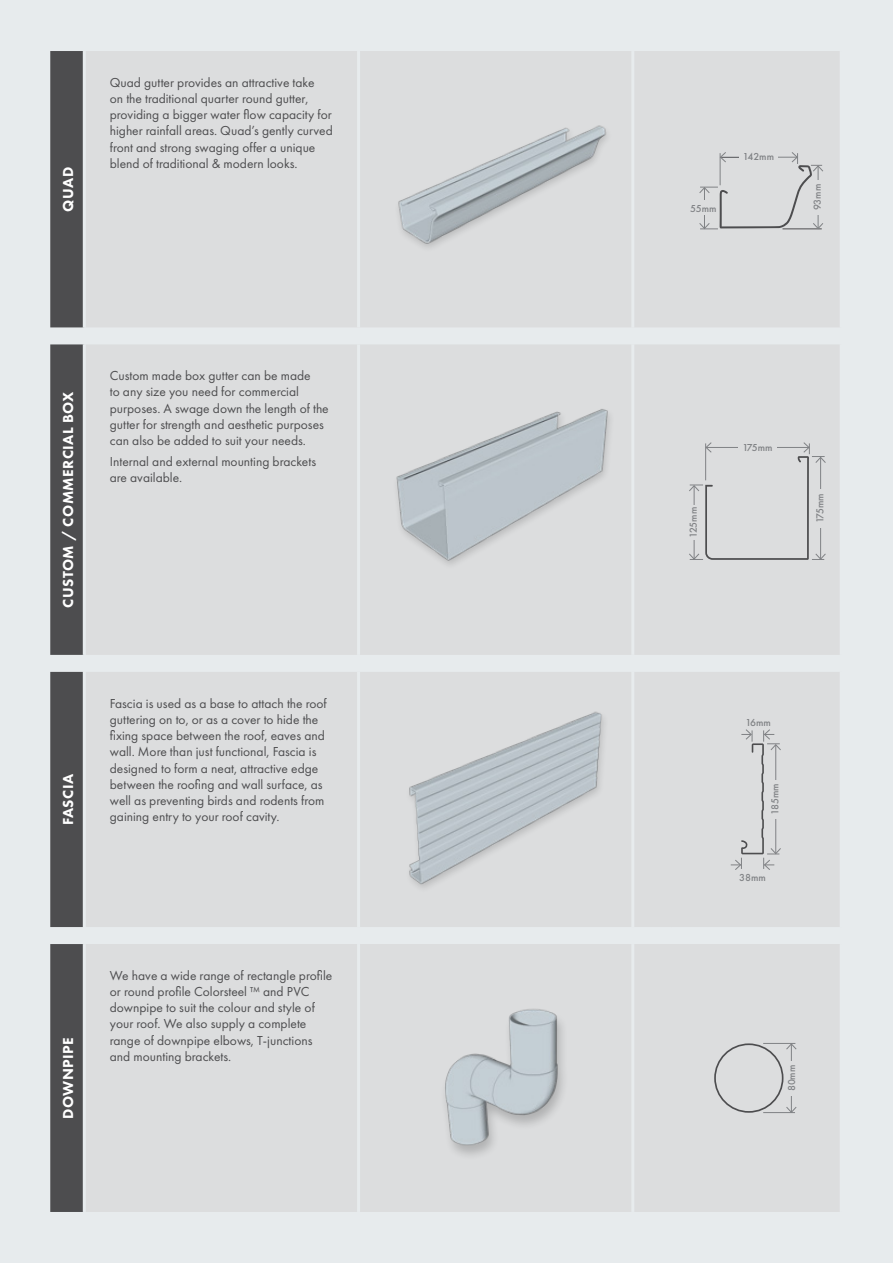
<style>
.page{position:relative;width:893px;height:1263px;background:#e7ebed}
.page>*{position:absolute;margin:0;border:0;box-sizing:border-box;transform-origin:0 0}
.t1{font:800 15px "Futura PT";letter-spacing:.03em;color:#fff}
.t2{font:13.5px/16.2px "Futura PT";color:#4d4d4f}
.t3{font:500 10.5px "Futura PT";color:#808285}
</style>
<div class="page">
<svg style="left:50px;top:51px;width:33px;height:1161px;background:#575759"></svg>
<div style="left:86px;top:51px;width:754px;height:1161px;background:#dcddde"></div>
<div style="left:86px;top:344px;width:585px;height:868px;background:#dcddde"></div>
<hr style="left:357px;top:51px;width:3px;height:276px;background:#e7ebed">
<hr style="left:357px;top:344px;width:3px;height:311px;background:#e7ebed">
<hr style="left:357px;top:672px;width:3px;height:255px;background:#e7ebed">
<hr style="left:357px;top:944px;width:3px;height:268px;background:#e7ebed">
<hr style="left:631px;top:327px;width:3px;height:17px;background:#e7ebed">
<hr style="left:631px;top:344px;width:3px;height:311px;background:#e7ebed">
<hr style="left:631px;top:655px;width:3px;height:17px;background:#e7ebed">
<hr style="left:631px;top:672px;width:3px;height:255px;background:#e7ebed">
<hr style="left:631px;top:927px;width:3px;height:17px;background:#e7ebed">
<hr style="left:631px;top:51px;width:3px;height:276px;background:#e7ebed">
<hr style="left:631px;top:944px;width:3px;height:268px;background:#e7ebed">
<img style="left:378px;top:103px;width:236px;height:172px">
<div style="left:739px;top:149px;width:39px;height:14px;background:#dcddde"></div>
<svg style="left:699px;top:151px;width:125px;height:79px"></svg>
<div style="left:810px;top:180px;width:14px;height:34px;background:#dcddde"></div>
<div style="left:688px;top:201px;width:30px;height:14px;background:#dcddde"></div>
<div style="left:392px;top:407px;width:223px;height:164px;background:#dcddde"></div>
<img style="left:381px;top:398px;width:229px;height:177px">
<div style="left:738px;top:439px;width:39px;height:14px;background:#dcddde"></div>
<div style="left:686px;top:505px;width:14px;height:34px;background:#dcddde"></div>
<svg style="left:688px;top:442px;width:138px;height:118px"></svg>
<img style="left:378px;top:702px;width:235px;height:195px">
<div style="left:739px;top:715px;width:38px;height:14px;background:#dcddde"></div>
<div style="left:733px;top:870px;width:39px;height:14px;background:#dcddde"></div>
<svg style="left:731px;top:728px;width:51px;height:143px"></svg>
<div style="left:767px;top:780px;width:15px;height:38px;background:#dcddde"></div>
<div style="left:440px;top:1009px;width:129px;height:152px;background:#dcddde"></div>
<img style="left:378px;top:1001px;width:235px;height:154px">
<div style="left:784px;top:1061px;width:14px;height:34px;background:#dcddde"></div>
<svg style="left:714px;top:1043px;width:83px;height:70px"></svg>
<p class="t1" style="left:59px;top:212px;width:46px;rotate:-90deg">QUAD</p>
<p class="t2" style="left:110px;top:74px;width:225px">Quad gutter provides an attractive take<br>on the traditional quarter round gutter, providing a bigger water flow capacity for higher rainfall areas. Quad’s gently curved front and strong swaging offer a unique blend of traditional &amp; modern looks.</p>
<p class="t1" style="left:59px;top:608px;width:217px;rotate:-90deg">CUSTOM / COMMERCIAL BOX</p>
<p class="t2" style="left:110px;top:368px;width:220px">Custom made box gutter can be made<br>to any size you need for commercial purposes. A swage down the length of the gutter for strength and aesthetic purposes can also be added to suit your needs.</p>
<p class="t2" style="left:110px;top:453px;width:208px">Internal and external mounting brackets are available.</p>
<p class="t1" style="left:59px;top:825px;width:52px;rotate:-90deg">FASCIA</p>
<p class="t2" style="left:110px;top:695px;width:218px">Fascia is used as a base to attach the roof guttering on to, or as a cover to hide the fixing space between the roof, eaves and wall. More than just functional, Fascia is designed to form a neat, attractive edge between the roofing and wall surface, as well as preventing birds and rodents from gaining entry to your roof cavity.</p>
<p class="t1" style="left:59px;top:1119px;width:83px;rotate:-90deg">DOWNPIPE</p>
<p class="t2" style="left:110px;top:967px;width:224px">We have a wide range of rectangle profile or round profile Colorsteel ™ and PVC downpipe to suit the colour and style of your roof. We also supply a complete range of downpipe elbows, T-junctions and mounting brackets.</p>
<p class="t3" style="left:690px;top:202px;width:28px">55mm</p>
<p class="t3" style="left:743px;top:150px;width:33px">142mm</p>
<p class="t3" style="left:811px;top:210px;width:28px;rotate:-90deg">93mm</p>
<p class="t3" style="left:687px;top:538px;width:33px;rotate:-90deg">125mm</p>
<p class="t3" style="left:742px;top:441px;width:32px">175mm</p>
<p class="t3" style="left:814px;top:523px;width:32px;rotate:-90deg">175mm</p>
<p class="t3" style="left:745px;top:716px;width:27px">16mm</p>
<p class="t3" style="left:769px;top:815px;width:33px;rotate:-90deg">185mm</p>
<p class="t3" style="left:739px;top:871px;width:28px">38mm</p>
<p class="t3" style="left:785px;top:1091px;width:28px;rotate:-90deg">80mm</p>
</div>
